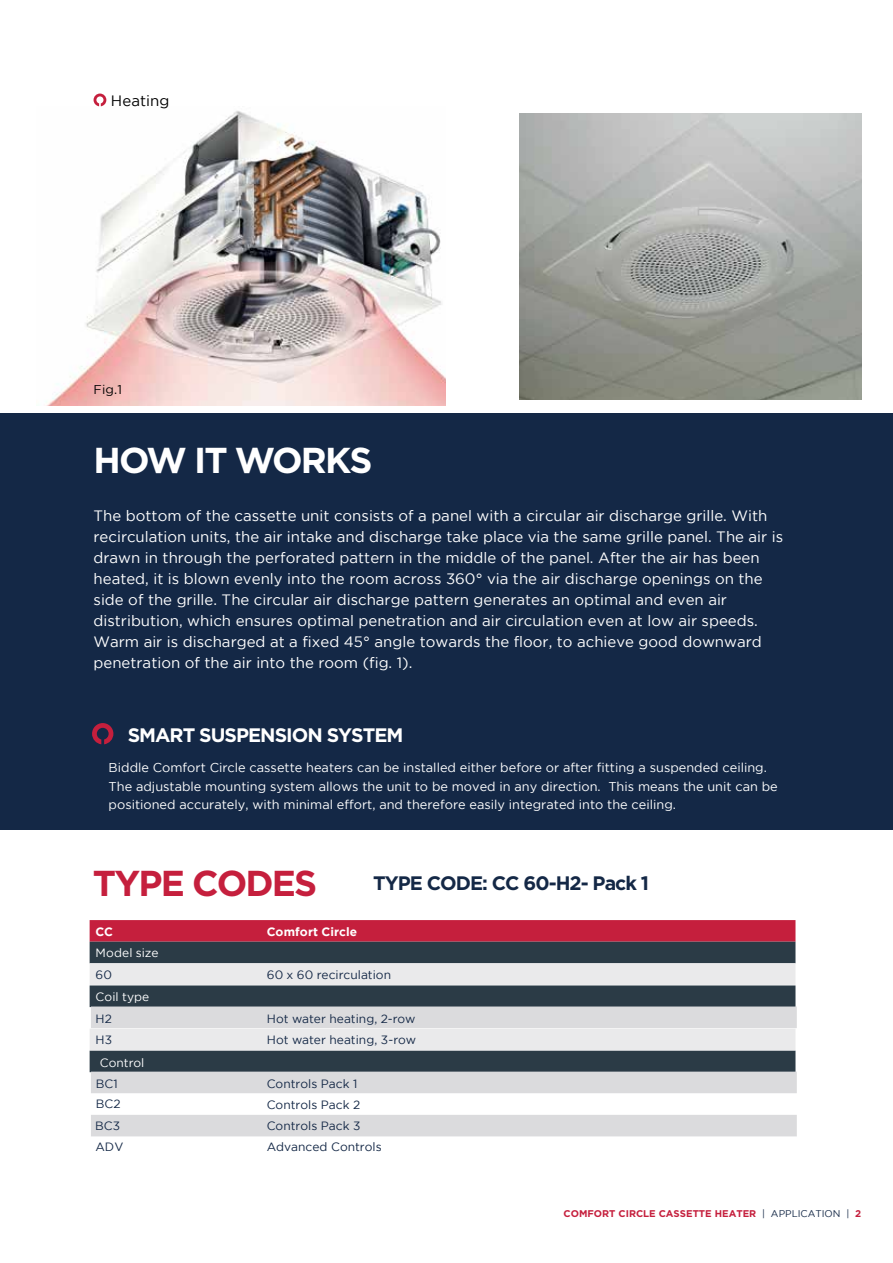
<style>
.page{position:relative;width:893px;height:1263px;background:#fff}
.page>*{position:absolute;margin:0;border:0;box-sizing:border-box;transform-origin:0 0}
.t1{font:700 36px "Gotham";letter-spacing:-.05em;color:#fff}
.t2{font:700 36px "Gotham";letter-spacing:-.05em;color:#c51f3d}
.t3{font:700 19.5px "Gotham";letter-spacing:-.05em;color:#142846}
.t4{font:700 19.5px "Gotham";letter-spacing:-.05em;color:#fff}
.t5{font:15px/21px "Gotham";color:#fff}
.t6{font:15px "Gotham";letter-spacing:.005em;color:#000}
.t7{font:12.75px/18.8px "Gotham";color:#fff}
.t8{font:12.75px "Gotham";color:#000}
.t9{font:12px/21px "Gotham";color:#142846}
.t10{font:12px "Gotham";letter-spacing:.005em;color:#fff}
.t11{font:700 12px "Gotham";letter-spacing:.005em;color:#fff}
.t12{font:700 9.75px "Gotham";color:#c51f3d}
.s1{font-weight:400;color:#142846}
</style>
<div class="page">
<div style="left:0;top:0;width:893px;height:830px;background:#142846"></div>
<div style="left:0;top:0;width:446px;height:412px;background:#fff"></div>
<img style="left:46px;top:106px;width:400px;height:300px">
<div style="left:446px;top:0;width:447px;height:412px;background:#fff"></div>
<svg style="left:92px;top:723px;width:21px;height:21px"></svg>
<svg style="left:94px;top:94px;width:12px;height:12px"></svg>
<img style="left:519px;top:114px;width:343px;height:285px">
<svg style="left:90px;top:920px;width:705px;height:22px;background:#c3223f"></svg>
<div style="left:90px;top:942px;width:705px;height:130px;background:#2b3b46"></div>
<svg style="left:90px;top:963px;width:705px;height:87px;background:#8f969c"></svg>
<svg style="left:91px;top:1006px;width:706px;height:130px;fill:#dbdbdd"></svg>
<p class="t6" style="left:111px;top:93px;width:60px">Heating</p>
<p class="t8" style="left:94px;top:383px;width:30px">Fig.1</p>
<h1 class="t1" style="left:94px;top:437px;width:281px">HOW IT WORKS</h1>
<p class="t5" style="left:94px;top:505px;width:691px">The bottom of the cassette unit consists of a panel with a circular air discharge grille. With recirculation units, the air intake and discharge take place via the same grille panel. The air is drawn in through the perforated pattern in the middle of the panel. After the air has been heated, it is blown evenly into the room across 360° via the air discharge openings on the side of the grille. The circular air discharge pattern generates an optimal and even air distribution, which ensures optimal penetration and air circulation even at low air speeds.<br>Warm air is discharged at a fixed 45° angle towards the floor, to achieve good downward penetration of the air into the room (fig. 1).</p>
<h2 class="t4" style="left:128px;top:723px;width:277px">SMART SUSPENSION SYSTEM</h2>
<p class="t7" style="left:109px;top:757px;width:671px">Biddle Comfort Circle cassette heaters can be installed either before or after fitting a suspended ceiling.<br>The adjustable mounting system allows the unit to be moved in any direction. This means the unit can be positioned accurately, with minimal effort, and therefore easily integrated into the ceiling.</p>
<h1 class="t2" style="left:93px;top:862px;width:226px">TYPE CODES</h1>
<h2 class="t3" style="left:373px;top:871px;width:277px">TYPE CODE: CC 60-H2- Pack 1</h2>
<p class="t11" style="left:96px;top:924px;width:19px">CC</p>
<p class="t11" style="left:267px;top:924px;width:92px">Comfort Circle</p>
<p class="t10" style="left:96px;top:946px;width:64px">Model size</p>
<p class="t9" style="left:96px;top:964px;width:18px">60</p>
<p class="t9" style="left:267px;top:964px;width:126px">60 x 60 recirculation</p>
<p class="t10" style="left:96px;top:990px;width:55px">Coil type</p>
<p class="t9" style="left:96px;top:1008px;width:18px">H2</p>
<p class="t9" style="left:267px;top:1008px;width:150px">Hot water heating, 2-row</p>
<p class="t9" style="left:96px;top:1029px;width:18px">H3</p>
<p class="t9" style="left:267px;top:1029px;width:151px">Hot water heating, 3-row</p>
<p class="t10" style="left:100px;top:1056px;width:46px">Control</p>
<p class="t9" style="left:267px;top:1073px;width:116px">Controls Pack 1<br>Controls Pack 2<br>Controls Pack 3<br>Advanced Controls</p>
<p class="t9" style="left:96px;top:1073px;width:26px;line-height:20px">BC1<br>BC2</p>
<p class="t9" style="left:95px;top:1116px;width:30px;line-height:20.5px">BC3<br>ADV</p>
<p class="t12" style="left:564px;top:1207px;width:299px">COMFORT CIRCLE CASSETTE HEATER <span class="s1">| APPLICATION |</span> 2</p>
</div>
